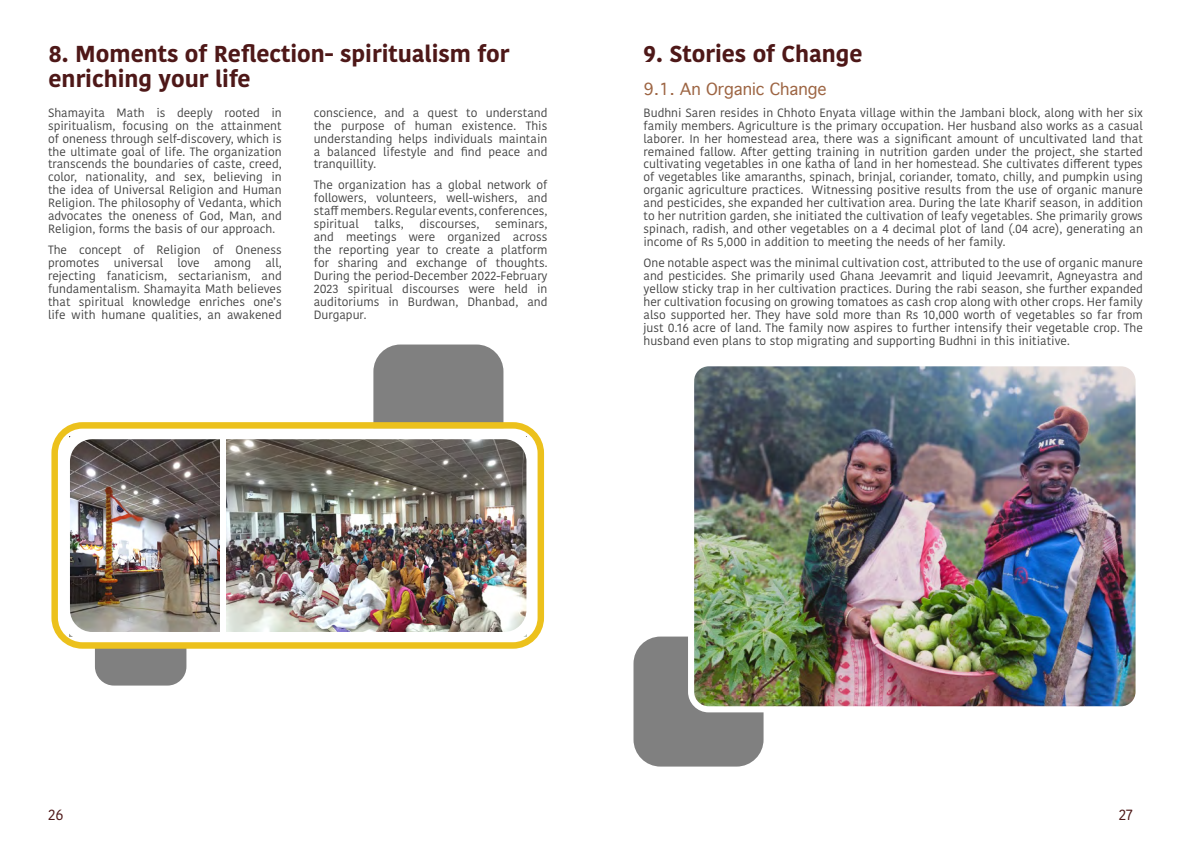
<style>
.page{position:relative;width:1191px;height:842px;background:#fff}
.page>*{position:absolute;margin:0;border:0;box-sizing:border-box;transform-origin:0 0}
.t1{font:700 23px "Kohinoor Devanagari";color:#4e1818}
.t2{font:16px "Geneva";color:#9d6543}
.t3{font:15px "Kohinoor Devanagari";color:#4e1818}
.t4{font:12px/12.9px "Kohinoor Devanagari";color:#424242;text-align:justify}
</style>
<div class="page">
<div style="left:95px;top:594px;width:91px;height:91px;background:#808080;border-radius:19px"></div>
<img style="left:71px;top:440px;width:149px;height:191px">
<div style="left:373px;top:344px;width:130px;height:130px;background:#808080;border-radius:27px"></div>
<img style="left:227px;top:440px;width:298px;height:191px">
<div style="left:59px;top:428px;width:478px;height:215px;border:11px solid #fff;border-radius:28px"></div>
<div style="left:633px;top:636px;width:130px;height:130px;background:#808080;border-radius:27px"></div>
<img style="left:695px;top:367px;width:439px;height:338px">
<div style="left:688px;top:360px;width:453px;height:352px;border:6px solid #fff;border-radius:18px"></div>
<div style="left:51px;top:422px;width:493px;height:227px;border:6px solid #ecc11c;border-radius:28px"></div>
<h1 class="t1" style="left:48px;top:34px;width:462px">8. Moments of Reflection- spiritualism for</h1>
<h1 class="t1" style="left:643px;top:34px;width:221px">9. Stories of Change</h1>
<h1 class="t1" style="left:48px;top:58px;width:204px">enriching your life</h1>
<h2 class="t2" style="left:643px;top:80px;width:185px">9.1. An Organic Change</h2>
<p class="t4" style="left:48px;top:106px;width:235px">Shamayita Math is deeply rooted in spiritualism, focusing on the attainment of oneness through self-discovery, which is the ultimate goal of life. The organization transcends the boundaries of caste, creed, color, nationality, and sex, believing in the idea of Universal Religion and Human Religion. The philosophy of Vedanta, which advocates the oneness of God, Man, and Religion, forms the basis of our approach.</p>
<p class="t4" style="left:48px;top:244px;width:235px">The concept of Religion of Oneness promotes universal love among all, rejecting fanaticism, sectarianism, and fundamentalism. Shamayita Math believes that spiritual knowledge enriches one’s life with humane qualities, an awakened</p>
<p class="t4" style="left:314px;top:106px;width:235px">conscience, and a quest to understand the purpose of human existence. This understanding helps individuals maintain a balanced lifestyle and find peace and tranquillity.</p>
<p class="t4" style="left:314px;top:179px;width:235px">The organization has a global network of followers, volunteers, well-wishers, and staff members. Regular events, conferences, spiritual</p>
<p class="t4" style="left:314px;top:218px;width:235px;text-indent:181px">seminars, and meetings were organized across the reporting year to create a platform for sharing and exchange of thoughts.<br>During the period-December 2022-February 2023 spiritual discourses were held in auditoriums in Burdwan, Dhanbad, and Durgapur.</p>
<p class="t4" style="left:374px;top:218px;width:31px">talks,</p>
<p class="t4" style="left:419px;top:218px;width:62px">discourses,</p>
<p class="t4" style="left:643px;top:106px;width:501px">Budhni Saren resides in Chhoto Enyata village within the Jambani block, along with her six family members. Agriculture is the primary occupation. Her husband also works as a casual laborer. In her homestead area, there was a significant amount of uncultivated land that remained fallow. After getting training in nutrition garden under the project, she started cultivating vegetables in one katha of land in her homestead. She cultivates different types of vegetables like amaranths, spinach, brinjal, coriander, tomato, chilly, and pumpkin using organic agriculture practices. Witnessing positive results from the use of organic manure and pesticides, she expanded her cultivation area. During the late Kharif season, in addition to her nutrition garden, she initiated the cultivation of leafy vegetables. She primarily grows spinach, radish, and other vegetables on a 4 decimal plot of land (.04 acre), generating an income of Rs 5,000 in addition to meeting the needs of her family.</p>
<p class="t4" style="left:643px;top:257px;width:501px">One notable aspect was the minimal cultivation cost, attributed to the use of organic manure and pesticides. She primarily used Ghana Jeevamrit and liquid Jeevamrit, Agneyastra and yellow sticky trap in her cultivation practices. During the rabi season, she further expanded her cultivation focusing on growing tomatoes as cash crop along with other crops. Her family also supported her. They have sold more than Rs 10,000 worth of vegetables so far from just 0.16 acre of land. The family now aspires to further intensify their vegetable crop. The husband even plans to stop migrating and supporting Budhni in this initiative.</p>
<p class="t3" style="left:48px;top:806px;width:17px">26</p>
<p class="t3" style="left:1118px;top:806px;width:16px">27</p>
</div>
